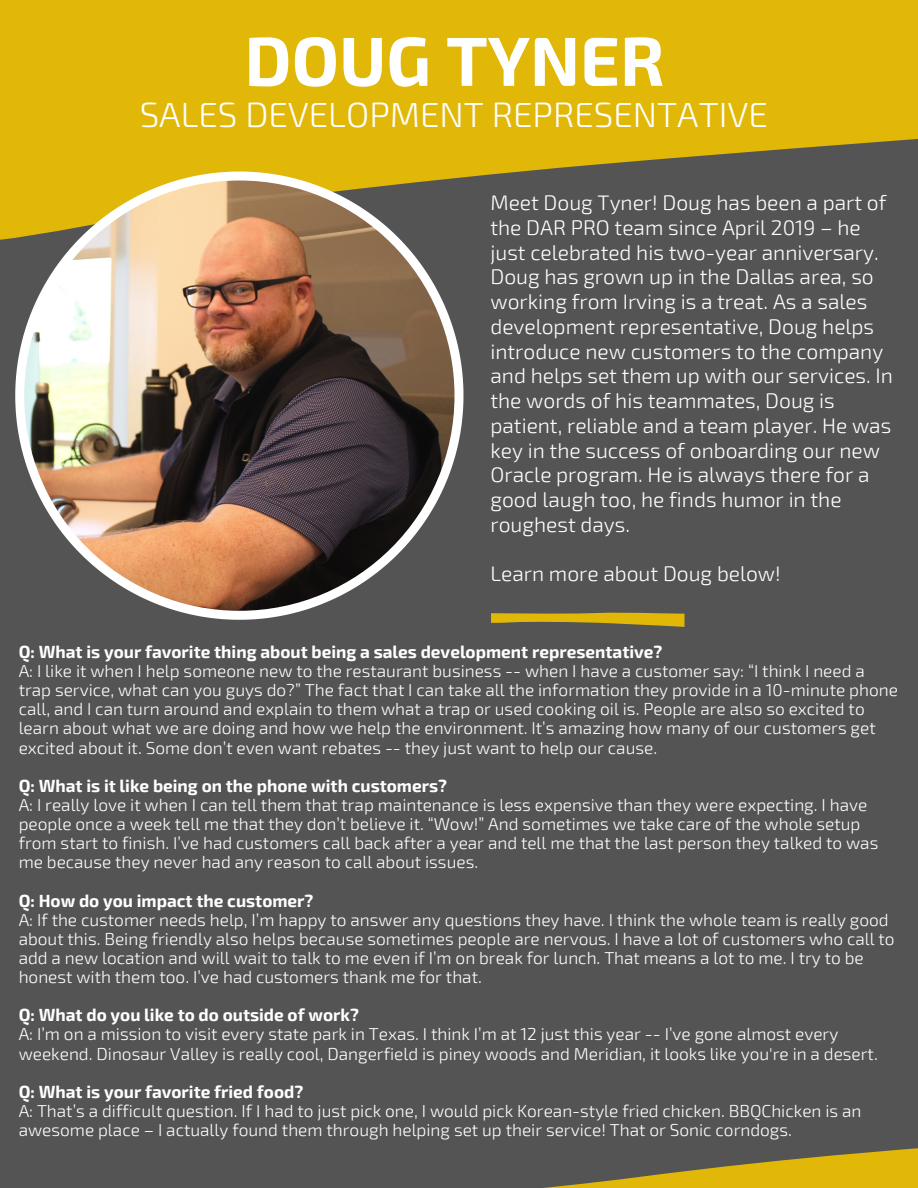
<style>
.page{position:relative;width:918px;height:1188px;background:#545454}
.page>*{position:absolute;margin:0;border:0;box-sizing:border-box;transform-origin:0 0}
.t1{font:700 69.3px "Exo 2";color:#fff}
.t2{font:300 34.8px "Exo 2";color:#fff}
.t3{font:300 21px/24.8px "Exo 2";color:#fff}
.t4{font:300 17.25px/19.2px "Exo 2";color:#fff}
.t5{font:700 17.25px "Exo 2";color:#fff}
</style>
<div class="page">
<div style="left:0;top:0;width:918px;height:57px;background:#e2b808"></div>
<svg style="left:0;top:57px;width:918px;height:183px;fill:#e2b808"></svg>
<svg style="left:15px;top:172px;width:448px;height:448px"></svg>
<img style="left:24px;top:181px;width:431px;height:429px;border-radius:50%">
<svg style="left:544px;top:1148px;width:374px;height:40px;fill:#e2b808"></svg>
<svg style="left:491px;top:612px;width:194px;height:15px"></svg>
<p class="t1" style="left:244px;top:16px;width:422px">DOUG TYNER</p>
<p class="t2" style="left:140px;top:92px;width:630px">SALES DEVELOPMENT REPRESENTATIVE</p>
<p class="t3" style="left:490px;top:190px;width:404px">Meet Doug Tyner! Doug has been a part of the DAR PRO team since April 2019 – he just celebrated his two-year anniversary.<br>Doug has grown up in the Dallas area, so working from Irving is a treat. As a sales development representative, Doug helps introduce new customers to the company and helps set them up with our services. In the words of his teammates, Doug is patient, reliable and a team player. He was key in the success of onboarding our new Oracle program. He is always there for a good laugh too, he finds humor in the roughest days.</p>
<p class="t3" style="left:490px;top:561px;width:292px">Learn more about Doug below!</p>
<p class="t5" style="left:19px;top:641px;width:645px">Q: What is your favorite thing about being a sales development representative?</p>
<p class="t4" style="left:19px;top:661px;width:881px">A: I like it when I help someone new to the restaurant business -- when I have a customer say: “I think I need a trap service, what can you guys do?” The fact that I can take all the information they provide in a 10-minute phone call, and I can turn around and explain to them what a trap or used cooking oil is. People are also so excited to learn about what we are doing and how we help the environment. It’s amazing how many of our customers get excited about it. Some don’t even want rebates -- they just want to help our cause.</p>
<p class="t5" style="left:19px;top:774px;width:430px">Q: What is it like being on the phone with customers?</p>
<p class="t4" style="left:19px;top:795px;width:861px">A: I really love it when I can tell them that trap maintenance is less expensive than they were expecting. I have people once a week tell me that they don’t believe it. “Wow!” And sometimes we take care of the whole setup from start to finish. I’ve had customers call back after a year and tell me that the last person they talked to was me because they never had any reason to call about issues.</p>
<p class="t5" style="left:19px;top:889px;width:296px">Q: How do you impact the customer?</p>
<p class="t4" style="left:19px;top:909px;width:878px">A: If the customer needs help, I’m happy to answer any questions they have. I think the whole team is really good about this. Being friendly also helps because sometimes people are nervous. I have a lot of customers who call to add a new location and will wait to talk to me even if I’m on break for lunch. That means a lot to me. I try to be honest with them too. I’ve had customers thank me for that.</p>
<p class="t5" style="left:19px;top:1004px;width:342px">Q: What do you like to do outside of work?</p>
<p class="t4" style="left:19px;top:1024px;width:861px">A: I’m on a mission to visit every state park in Texas. I think I’m at 12 just this year -- I’ve gone almost every weekend. Dinosaur Valley is really cool, Dangerfield is piney woods and Meridian, it looks like you're in a desert.</p>
<p class="t5" style="left:19px;top:1080px;width:286px">Q: What is your favorite fried food?</p>
<p class="t4" style="left:19px;top:1101px;width:844px">A: That’s a difficult question. If I had to just pick one, I would pick Korean-style fried chicken. BBQChicken is an awesome place – I actually found them through helping set up their service! That or Sonic corndogs.</p>
</div>
